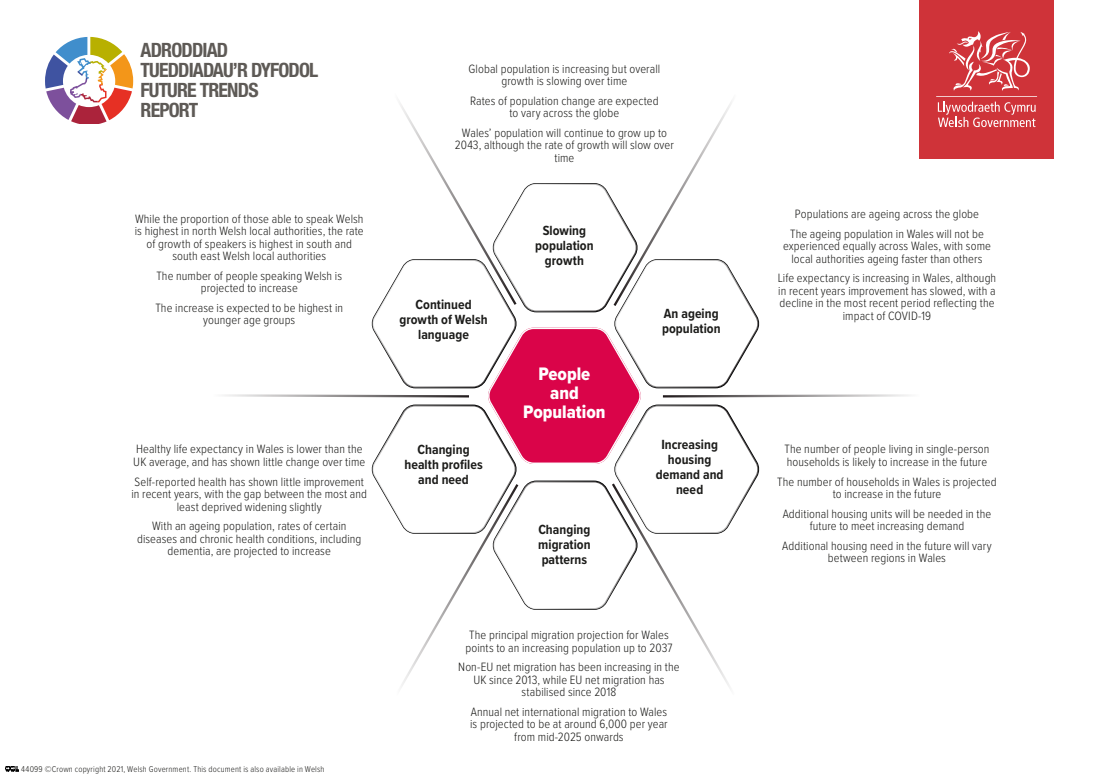
<style>
.page{position:relative;width:1099px;height:780px;background:#fff}
.page>*{position:absolute;margin:0;border:0;box-sizing:border-box;transform-origin:0 0}
.t1{font:700 condensed 22.62px/22.6px "Helvetica Neue LT Std";letter-spacing:-.04em;color:#555554}
.t2{font:700 condensed 19.75px/19.8px "Helvetica Neue LT Std";letter-spacing:-.04em;color:#5e5a56}
.t3{font:18.75px "Proxima Nova Cond Extrabld";color:#fff}
.text{font:700 13.75px/15px "Proxima Nova Cond";letter-spacing:.005em;color:#1c1c1a;text-align:center}
.text-2{font:300 12.5px/12.5px "Proxima Nova Cond";letter-spacing:.005em;color:#1c1c1a;text-align:center}
.t4{font:300 8.75px "Proxima Nova Cond";letter-spacing:.02em;color:#1c1c1a}
</style>
<div class="page">
<div style="left:919px;top:0;width:134px;height:158px;background:#cf3339"></div>
<svg style="left:937px;top:31px;width:101px;height:97px"></svg>
<hr style="left:936px;top:96px;width:101px;height:1px;background:#fff">
<svg style="left:45px;top:37px;width:88px;height:87px"></svg>
<svg style="left:6px;top:766px;width:13px;height:6px"></svg>
<svg style="left:224px;top:101px;width:698px;height:587px"></svg>
<img style="left:488px;top:327px;width:152px;height:137px">
<h2 class="t2" style="left:140px;top:40px;width:179px">ADRODDIAD<br>TUEDDIADAU’R DYFODOL<br>FUTURE TRENDS<br>REPORT</h2>
<h1 class="t1" style="left:131px;top:45px;width:205px">ADRODDIAD<br>TUEDDIADAU’R DYFODOL<br>FUTURE TRENDS<br>REPORT</h1>
<p class="text-2" style="left:135px;top:212px;width:230px">While the proportion of those able to speak Welsh is highest in north Welsh local authorities, the rate of growth of speakers is highest in south and south east Welsh local authorities</p>
<p class="text-2" style="left:156px;top:269px;width:187px">The number of people speaking Welsh is projected to increase</p>
<p class="text-2" style="left:155px;top:301px;width:189px">The increase is expected to be highest in younger age groups</p>
<p class="text-2" style="left:133px;top:442px;width:233px;text-align:left">Healthy life expectancy in Wales is lower than the<br>UK average, and has shown little change over time</p>
<p class="text-2" style="left:131px;top:474px;width:237px">Self-reported health has shown little improvement in recent years, with the gap between the most and least deprived widening slightly</p>
<p class="text-2" style="left:137px;top:519px;width:226px">With an ageing population, rates of certain diseases and chronic health conditions, including dementia, are projected to increase</p>
<p class="t4" style="left:21px;top:762px;width:305px">44099 ©Crown copyright 2021, Welsh Government. This document is also available in Welsh</p>
<p class="text-2" style="left:468px;top:62px;width:193px">Global population is increasing but overall growth is slowing over time</p>
<p class="text-2" style="left:470px;top:94px;width:190px">Rates of population change are expected to vary across the globe</p>
<p class="text-2" style="left:455px;top:126px;width:220px">Wales’ population will continue to grow up to<br>2043, although the rate of growth will slow over time</p>
<p class="text" style="left:399px;top:296px;width:90px">Continued growth of Welsh language</p>
<p class="text" style="left:404px;top:442px;width:80px">Changing health profiles and need</p>
<p class="text" style="left:535px;top:223px;width:60px">Slowing population growth</p>
<p class="t3" style="left:538px;top:360px;width:53px">People</p>
<p class="t3" style="left:550px;top:379px;width:30px">and</p>
<p class="t3" style="left:523px;top:398px;width:84px">Population</p>
<p class="text" style="left:538px;top:521px;width:54px;text-align:justify">Changing migration patterns</p>
<p class="text" style="left:662px;top:305px;width:60px;text-align:left">An ageing population</p>
<p class="text" style="left:655px;top:436px;width:69px">Increasing housing demand and need</p>
<p class="text-2" style="left:465px;top:628px;width:208px;text-align:left">The principal migration projection for Wales points to an increasing population up to 2037</p>
<p class="text-2" style="left:458px;top:660px;width:223px">Non-EU net migration has been increasing in the<br>UK since 2013, while EU net migration has stabilised since 2018</p>
<p class="text-2" style="left:470px;top:704px;width:199px">Annual net international migration to Wales is projected to be at around 6,000 per year from mid-2025 onwards</p>
<p class="text-2" style="left:795px;top:207px;width:186px">Populations are ageing across the globe</p>
<p class="text-2" style="left:783px;top:226px;width:209px">The ageing population in Wales will not be experienced equally across Wales, with some local authorities ageing faster than others</p>
<p class="text-2" style="left:777px;top:271px;width:220px">Life expectancy is increasing in Wales, although in recent years improvement has slowed, with a decline in the most recent period reflecting the impact of COVID-19</p>
<p class="text-2" style="left:784px;top:442px;width:206px;text-align:left">The number of people living in single-person households is likely to increase in the future</p>
<p class="text-2" style="left:777px;top:474px;width:221px">The number of households in Wales is projected to increase in the future</p>
<p class="text-2" style="left:782px;top:506px;width:210px">Additional housing units will be needed in the future to meet increasing demand</p>
<p class="text-2" style="left:782px;top:538px;width:211px">Additional housing need in the future will vary between regions in Wales</p>
</div>
